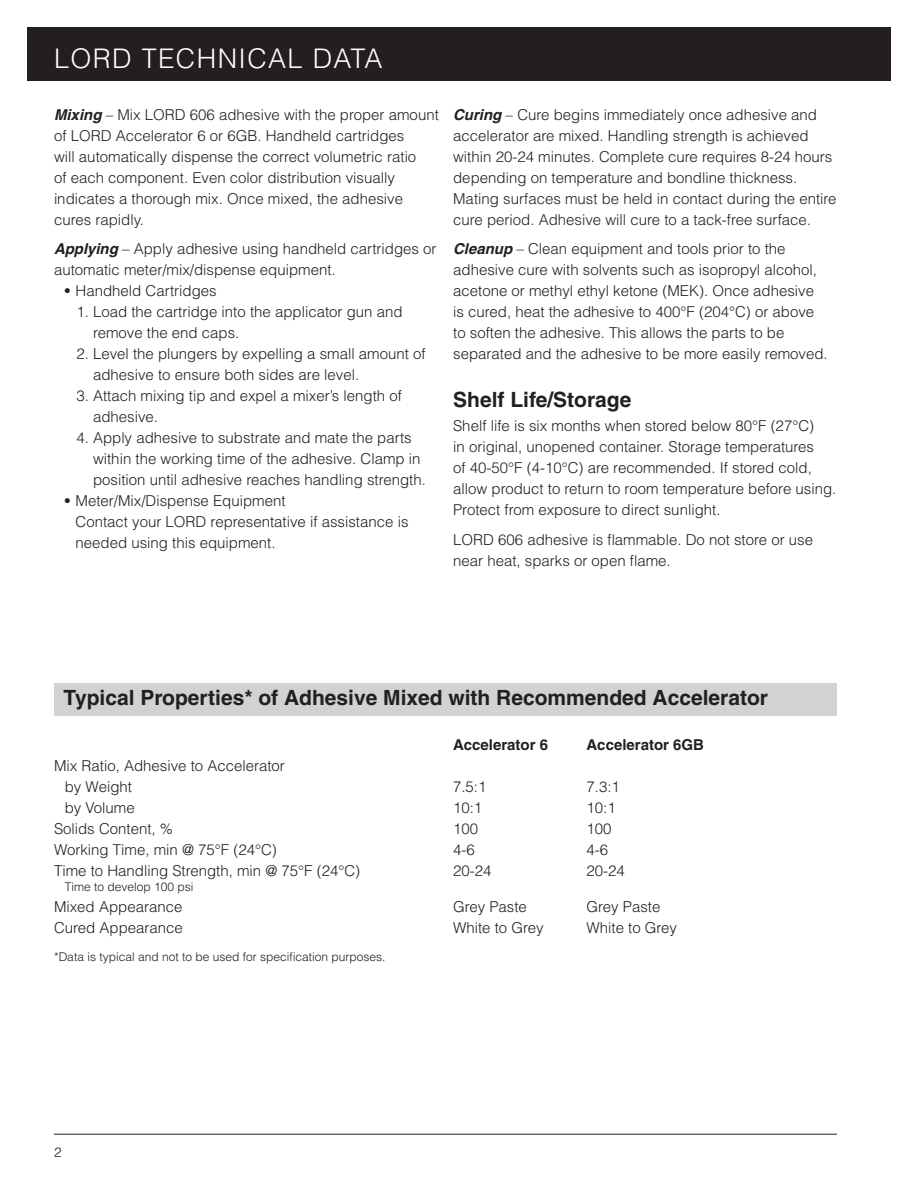
<style>
.page{position:relative;width:918px;height:1188px;background:#fff}
.page>*{position:absolute;margin:0;border:0;box-sizing:border-box;transform-origin:0 0}
.t1{font:300 27px "Helvetica";letter-spacing:.05em;color:#fff}
.Paragraph_Headline{font:700 21px "Helvetica";color:#231f20}
.Body_Copy{font:300 15px/21px "Helvetica";color:#231f20}
.Bullet_-_second_leve{font:300 15px/21px "Helvetica";color:#231f20}
.Typical_Properties_T{font:300 15px "Helvetica";color:#231f20}
.Bullets{font:300 15px/21px "Helvetica";color:#231f20}
.Typical_Properties_T-2{font:700 15px "Helvetica";color:#231f20}
.t2{font:300 13.5px "Helvetica";color:#231f20}
.Typical_Properties_T-3{font:300 12px "Helvetica";color:#231f20}
.s1{font-weight:700;font-style:italic}
.s2{font-weight:700}
</style>
<div class="page">
<div style="left:27px;top:27px;width:864px;height:54px;background:#231f20"></div>
<hr style="left:54px;top:1134px;width:783px;height:1px;background:#231f20">
<div style="left:54px;top:683px;width:783px;height:33px;background:#d1d2d4"></div>
<h1 class="t1" style="left:54px;top:41px;width:330px">LORD TECHNICAL DATA</h1>
<p class="Body_Copy" style="left:54px;top:104px;width:386px"><span class="s1">Mixing</span> – Mix LORD 606 adhesive with the proper amount of LORD Accelerator 6 or 6GB. Handheld cartridges<br>will automatically dispense the correct volumetric ratio<br>of each component. Even color distribution visually indicates a thorough mix. Once mixed, the adhesive cures rapidly.</p>
<p class="Body_Copy" style="left:54px;top:238px;width:384px"><span class="s1">Applying</span> – Apply adhesive using handheld cartridges or automatic meter/mix/dispense equipment.</p>
<p class="Bullets" style="left:65px;top:280px;width:153px"><span class="s2">•</span> Handheld Cartridges</p>
<p class="Bullet_-_second_leve" style="left:93px;top:301px;width:311px;text-indent:-16px">1. Load the cartridge into the applicator gun and remove the end caps.</p>
<p class="Bullet_-_second_leve" style="left:93px;top:343px;width:334px;text-indent:-16px">2. Level the plungers by expelling a small amount of adhesive to ensure both sides are level.</p>
<p class="Bullet_-_second_leve" style="left:93px;top:385px;width:310px;text-indent:-16px">3. Attach mixing tip and expel a mixer’s length of adhesive.</p>
<p class="Bullet_-_second_leve" style="left:93px;top:427px;width:334px;text-indent:-16px">4. Apply adhesive to substrate and mate the parts within the working time of the adhesive. Clamp in position until adhesive reaches handling strength.</p>
<p class="Bullets" style="left:76px;top:490px;width:334px;text-indent:-11px"><span class="s2">•</span> Meter/Mix/Dispense Equipment<br>Contact your LORD representative if assistance is needed using this equipment.</p>
<p class="Body_Copy" style="left:453px;top:104px;width:385px"><span class="s1">Curing</span> – Cure begins immediately once adhesive and accelerator are mixed. Handling strength is achieved within 20-24 minutes. Complete cure requires 8-24 hours depending on temperature and bondline thickness.<br>Mating surfaces must be held in contact during the entire cure period. Adhesive will cure to a tack-free surface.</p>
<p class="Body_Copy" style="left:453px;top:238px;width:376px"><span class="s1">Cleanup</span> – Clean equipment and tools prior to the adhesive cure with solvents such as isopropyl alcohol, acetone or methyl ethyl ketone (MEK). Once adhesive is cured, heat the adhesive to 400°F (204°C) or above to soften the adhesive. This allows the parts to be separated and the adhesive to be more easily removed.</p>
<p class="Paragraph_Headline" style="left:453px;top:387px;width:180px">Shelf Life/Storage</p>
<p class="Body_Copy" style="left:453px;top:415px;width:385px">Shelf life is six months when stored below 80°F (27°C)<br>in original, unopened container. Storage temperatures<br>of 40-50°F (4-10°C) are recommended. If stored cold, allow product to return to room temperature before using.<br>Protect from exposure to direct sunlight.</p>
<p class="Body_Copy" style="left:453px;top:528px;width:361px">LORD 606 adhesive is flammable. Do not store or use near heat, sparks or open flame.</p>
<p class="Paragraph_Headline" style="left:64px;top:685px;width:706px">Typical Properties* of Adhesive Mixed with Recommended Accelerator</p>
<p class="Typical_Properties_T-2" style="left:453px;top:736px;width:97px">Accelerator 6</p>
<p class="Typical_Properties_T-2" style="left:586px;top:736px;width:119px">Accelerator 6GB</p>
<p class="Typical_Properties_T" style="left:54px;top:756px;width:232px">Mix Ratio, Adhesive to Accelerator</p>
<p class="Typical_Properties_T" style="left:65px;top:777px;width:69px">by Weight</p>
<p class="Typical_Properties_T" style="left:453px;top:777px;width:35px">7.5:1</p>
<p class="Typical_Properties_T" style="left:586px;top:777px;width:35px">7.3:1</p>
<p class="Typical_Properties_T" style="left:65px;top:798px;width:72px">by Volume</p>
<p class="Typical_Properties_T" style="left:453px;top:798px;width:31px">10:1</p>
<p class="Typical_Properties_T" style="left:586px;top:798px;width:31px">10:1</p>
<p class="Typical_Properties_T" style="left:54px;top:819px;width:121px">Solids Content, %</p>
<p class="Typical_Properties_T" style="left:453px;top:819px;width:27px">100</p>
<p class="Typical_Properties_T" style="left:586px;top:819px;width:27px">100</p>
<p class="Typical_Properties_T" style="left:54px;top:840px;width:224px">Working Time, min @ 75°F (24°C)</p>
<p class="Typical_Properties_T" style="left:453px;top:840px;width:23px">4-6</p>
<p class="Typical_Properties_T" style="left:586px;top:840px;width:23px">4-6</p>
<p class="Typical_Properties_T" style="left:54px;top:861px;width:308px">Time to Handling Strength, min @ 75°F (24°C)</p>
<p class="Typical_Properties_T" style="left:453px;top:861px;width:40px">20-24</p>
<p class="Typical_Properties_T" style="left:586px;top:861px;width:40px">20-24</p>
<p class="Typical_Properties_T-3" style="left:65px;top:879px;width:130px">Time to develop 100 psi</p>
<p class="Typical_Properties_T" style="left:54px;top:897px;width:130px">Mixed Appearance</p>
<p class="Typical_Properties_T" style="left:453px;top:897px;width:75px">Grey Paste</p>
<p class="Typical_Properties_T" style="left:586px;top:897px;width:75px">Grey Paste</p>
<p class="Typical_Properties_T" style="left:54px;top:918px;width:130px">Cured Appearance</p>
<p class="Typical_Properties_T" style="left:453px;top:918px;width:92px">White to Grey</p>
<p class="Typical_Properties_T" style="left:586px;top:918px;width:92px">White to Grey</p>
<p class="Typical_Properties_T-3" style="left:54px;top:950px;width:333px">*Data is typical and not to be used for specification purposes.</p>
<p class="t2" style="left:54px;top:1144px;width:9px">2</p>
</div>
